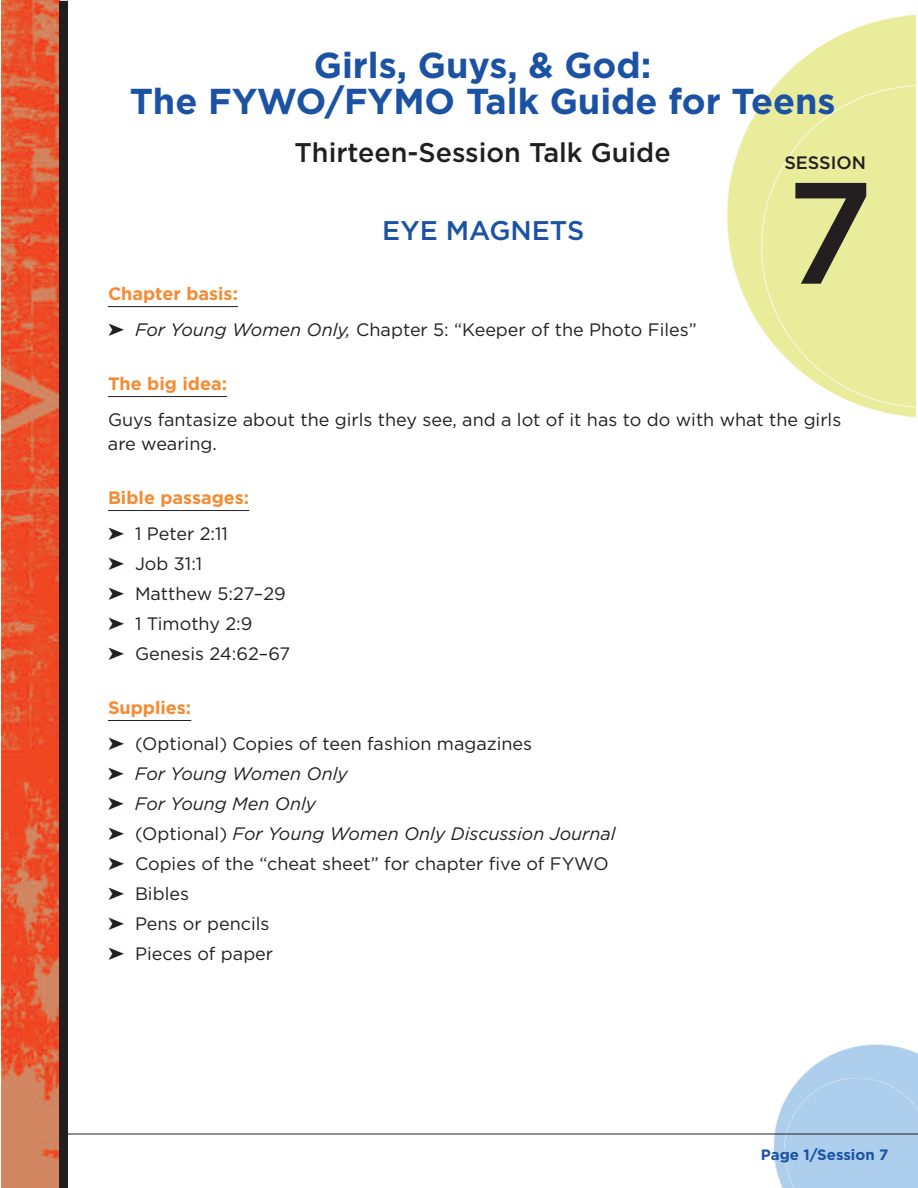
<style>
.page{position:relative;width:918px;height:1188px;background:#fff}
.page>*{position:absolute;margin:0;border:0;box-sizing:border-box;transform-origin:0 0}
.t1{font:500 144px "Gotham";color:#231f20}
.t2{font:700 36px/36px "Gotham";color:#1c52a4;text-align:center}
.t3{font:500 27px "Gotham";color:#231f20}
.t4{font:500 27px "Gotham";color:#1c52a4}
.t5{font:18px/30px "Gotham";color:#231f20}
.t6{font:700 18px/36px "Gotham";color:#f58b32}
.t7{font:500 18px "Gotham";color:#231f20}
.t8{font:700 15px "Gotham";color:#1c52a4}
.s1{font-weight:700;color:#f58b32}
.s2{font-style:italic}
.s3{color:#231f20}
.s4{font-weight:400;color:#231f20}
</style>
<div class="page">
<img style="left:770px;top:1045px;width:148px;height:143px">
<img style="left:2px;top:0;width:57px;height:1188px">
<hr style="left:59px;top:1134px;width:859px;height:1px;background:#231f20">
<div style="left:59px;top:1px;width:9px;height:1187px;background:#231f20"></div>
<img style="left:727px;top:14px;width:188px;height:404px">
<hr style="left:108px;top:306px;width:130px;height:1px;background:#231f20">
<hr style="left:108px;top:396px;width:119px;height:1px;background:#231f20">
<hr style="left:108px;top:510px;width:141px;height:1px;background:#231f20">
<hr style="left:108px;top:720px;width:83px;height:1px;background:#231f20">
<h2 class="t2" style="left:130px;top:48px;width:708px">Girls, Guys, &amp; God:<br>The FYWO/FYMO Talk Guide for Teens</h2>
<h3 class="t3" style="left:295px;top:137px;width:378px">Thirteen-Session Talk Guide</h3>
<p class="t7" style="left:784px;top:152px;width:83px">SESSION</p>
<h3 class="t4" style="left:382px;top:215px;width:203px">EYE MAGNETS</h3>
<h1 class="t1" style="left:786px;top:150px;width:89px">7</h1>
<p class="t5" style="left:108px;top:276px;width:590px;line-height:36px"><span class="s1">Chapter basis:<br></span>➤ <span class="s2">For Young Women Only,</span> Chapter 5: “Keeper of the Photo Files”</p>
<p class="t6" style="left:108px;top:366px;width:121px">The big idea:</p>
<p class="t5" style="left:108px;top:408px;width:735px;line-height:24px">Guys fantasize about the girls they see, and a lot of it has to do with what the girls are wearing.</p>
<p class="t6" style="left:108px;top:480px;width:143px">Bible passages: <span class="s3">➤</span> <span class="s4">1 Peter 2:11</span></p>
<p class="t5" style="left:108px;top:549px;width:184px">➤ Job 31:1<br>➤ Matthew 5:27–29 ➤ 1 Timothy 2:9<br>➤ Genesis 24:62–67</p>
<p class="t5" style="left:108px;top:690px;width:426px;line-height:36px"><span class="s1">Supplies:<br></span>➤ (Optional) Copies of teen fashion magazines</p>
<p class="t5" style="left:108px;top:759px;width:509px">➤ <span class="s2">For Young Women Only<br></span>➤ <span class="s2">For Young Men Only<br></span>➤ (Optional) <span class="s2">For Young Women Only Discussion Journal </span>➤ Copies of the “cheat sheet” for chapter five of FYWO ➤ Bibles<br>➤ Pens or pencils<br>➤ Pieces of paper</p>
<p class="t8" style="left:761px;top:1146px;width:129px">Page 1/Session 7</p>
</div>
